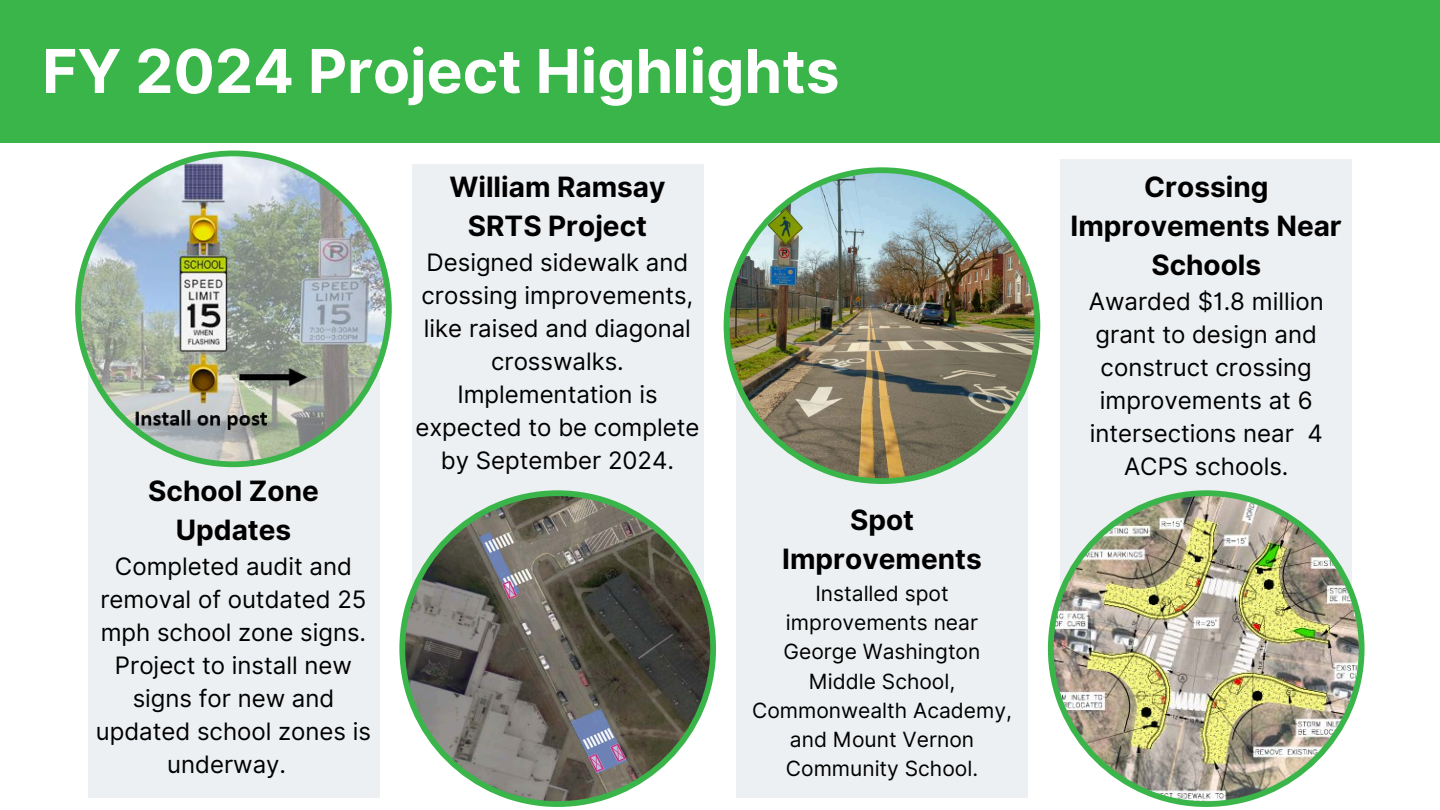
<style>
.page{position:relative;width:1440px;height:810px;background:#fff}
.page>*{position:absolute;margin:0;border:0;box-sizing:border-box;transform-origin:0 0}
.t1{font:700 60.5px "Inter";color:#fff}
.t2{font:700 28px/39px "Inter";color:#000;text-align:center}
.t3{font:24px/33px "Inter";color:#000;text-align:center}
.t4{font:21px/29.2px "Inter";color:#000;text-align:center}
</style>
<div class="page">
<div style="left:0;top:0;width:1440px;height:142px;background:#39b54a"></div>
<div style="left:88px;top:373px;width:291px;height:424px;background:#edf0f2"></div>
<img style="left:75px;top:151px;width:317px;height:316px">
<div style="left:412px;top:164px;width:291px;height:443px;background:#edf0f2"></div>
<svg style="left:399px;top:490px;width:317px;height:317px"></svg>
<div style="left:736px;top:373px;width:292px;height:424px;background:#edf0f2"></div>
<img style="left:724px;top:167px;width:316px;height:317px">
<div style="left:1061px;top:159px;width:291px;height:443px;background:#edf0f2"></div>
<img style="left:1048px;top:490px;width:317px;height:317px">
<p class="t1" style="left:42px;top:35px;width:799px">FY 2024 Project Highlights</p>
<p class="t2" style="left:148px;top:471px;width:172px">School Zone<br>Updates</p>
<p class="t3" style="left:96px;top:549px;width:277px">Completed audit and removal of outdated 25 mph school zone signs.<br>Project to install new signs for new and updated school zones is underway.</p>
<h2 class="t2" style="left:449px;top:167px;width:218px">William Ramsay<br>SRTS Project</h2>
<h2 class="t3" style="left:415px;top:245px;width:286px">Designed sidewalk and crossing improvements, like raised and diagonal crosswalks.<br>Implementation is expected to be complete by September 2024.</h2>
<p class="t2" style="left:782px;top:501px;width:201px">Spot<br>Improvements</p>
<p class="t4" style="left:752px;top:579px;width:261px">Installed spot improvements near<br>George Washington<br>Middle School,<br>Commonwealth Academy, and Mount Vernon<br>Community School.</p>
<p class="t2" style="left:1071px;top:167px;width:273px">Crossing<br>Improvements Near<br>Schools</p>
<p class="t3" style="left:1089px;top:284px;width:236px">Awarded $1.8 million grant to design and construct crossing improvements at 6 intersections near 4<br>ACPS schools.</p>
</div>
